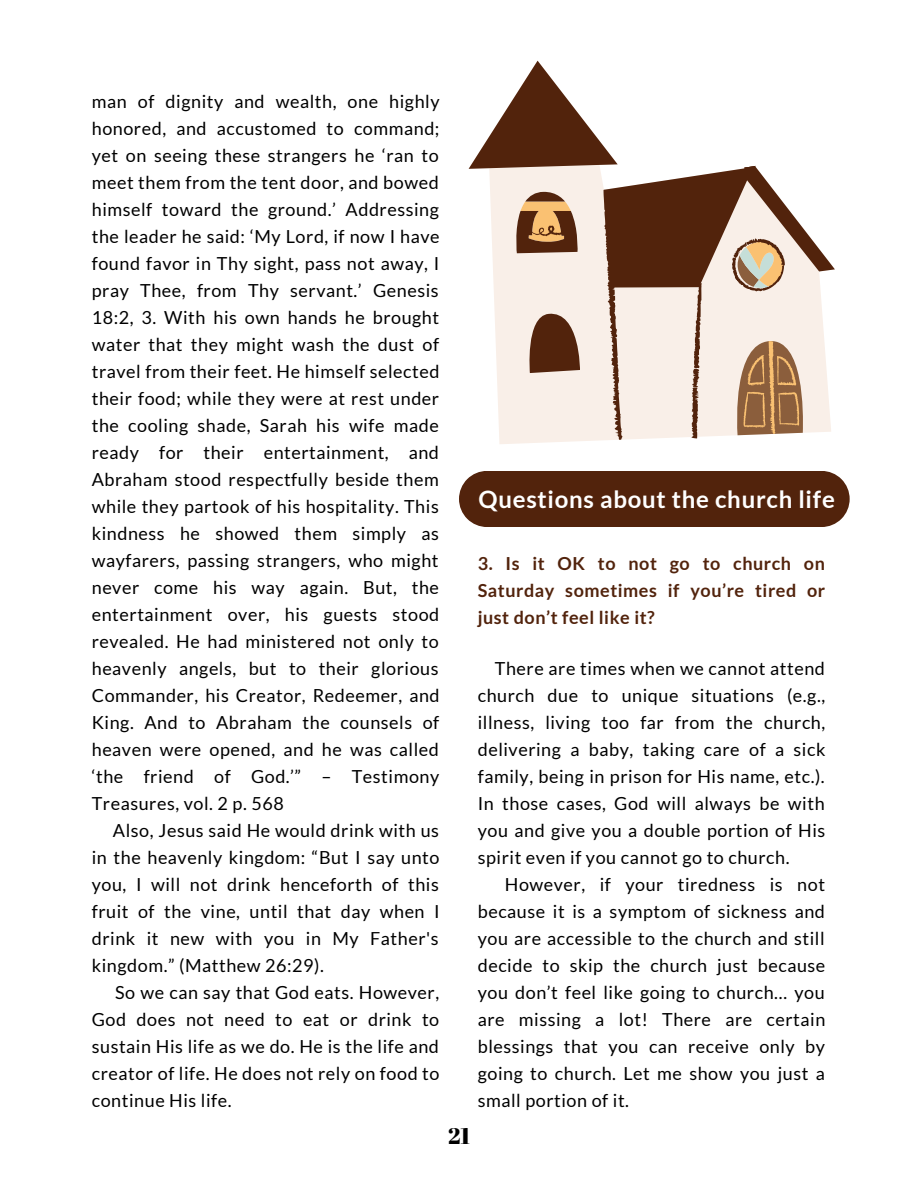
<style>
.page{position:relative;width:918px;height:1188px;background:#fff}
.page>*{position:absolute;margin:0;border:0;box-sizing:border-box;transform-origin:0 0}
.t1{font:700 24px "Lato";letter-spacing:.03em;color:#fff}
.t2{font:22.5px "Abril Fatface";color:#000}
.t3{font:18px/27px "Lato";letter-spacing:.03em;color:#000;text-align:justify}
.t4{font:700 18px/27px "Lato";letter-spacing:.03em;color:#52230c;text-align:justify}
</style>
<div class="page">
<div style="left:459px;top:471px;width:391px;height:56px;background:#52230c"></div>
<svg style="left:469px;top:61px;width:366px;height:379px;fill:#f9efe8"></svg>
<svg style="left:594px;top:61px;width:241px;height:123px"></svg>
<p class="t3" style="left:92px;top:88px;width:349px">man of dignity and wealth, one highly honored, and accustomed to command; yet on seeing these strangers he ‘ran to meet them from the tent door, and bowed himself toward the ground.’ Addressing the leader he said: ‘My Lord, if now I have found favor in Thy sight, pass not away, I pray Thee, from Thy servant.’ Genesis 18:2, 3. With his own hands he brought water that they might wash the dust of travel from their feet. He himself selected their food; while they were at rest under the cooling shade, Sarah his wife made ready for their entertainment, and Abraham stood respectfully beside them while they partook of his hospitality. This kindness he showed them simply as wayfarers, passing strangers, who might never come his way again. But, the entertainment over, his guests stood revealed. He had ministered not only to heavenly angels, but to their glorious Commander, his Creator, Redeemer, and King. And to Abraham the counsels of heaven were opened, and he was called ‘the friend of God.’” – Testimony Treasures, vol. 2 p. 568</p>
<p class="t3" style="left:92px;top:817px;width:349px;text-indent:21px">Also, Jesus said He would drink with us in the heavenly kingdom: “But I say unto you, I will not drink henceforth of this fruit of the vine, until that day when I drink it new with you in My Father's kingdom.” (Matthew 26:29).</p>
<p class="t3" style="left:92px;top:979px;width:349px;text-indent:23px">So we can say that God eats. However, God does not need to eat or drink to sustain His life as we do. He is the life and creator of life. He does not rely on food to continue His life.</p>
<p class="t1" style="left:479px;top:484px;width:358px">Questions about the church life</p>
<p class="t4" style="left:478px;top:550px;width:349px">3. Is it OK to not go to church on Saturday sometimes if you’re tired or just don’t feel like it?</p>
<p class="t2" style="left:448px;top:1120px;width:23px">21</p>
<p class="t3" style="left:478px;top:655px;width:349px;text-indent:17px">There are times when we cannot attend church due to unique situations (e.g., illness, living too far from the church, delivering a baby, taking care of a sick family, being in prison for His name, etc.).<br>In those cases, God will always be with you and give you a double portion of His spirit even if you cannot go to church.</p>
<p class="t3" style="left:478px;top:871px;width:349px;text-indent:27px">However, if your tiredness is not because it is a symptom of sickness and you are accessible to the church and still decide to skip the church just because you don’t feel like going to church… you are missing a lot! There are certain blessings that you can receive only by going to church. Let me show you just a small portion of it.</p>
</div>
